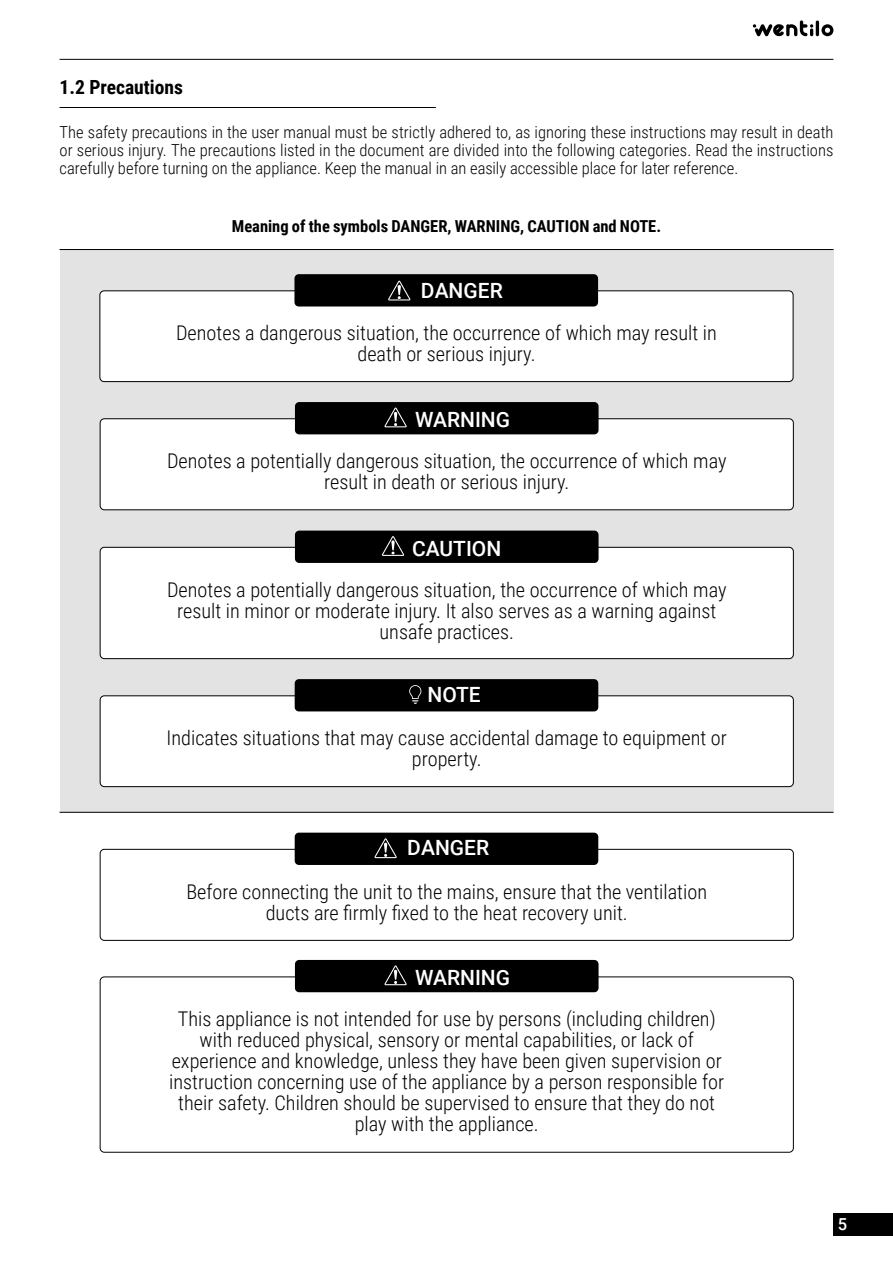
<style>
.page{position:relative;width:893px;height:1263px;background:#fff}
.page>*{position:absolute;margin:0;border:0;box-sizing:border-box;transform-origin:0 0}
.t1{font:500 21px "Roboto";color:#fff}
.t2{font:300 20.25px/21px "Roboto Condensed";color:#000;text-align:center}
.t3{font:700 19.5px "Roboto Condensed";color:#000}
.t4{font:300 16.5px/18px "Roboto Condensed";color:#000;text-align:justify}
.t5{font:700 16.5px "Roboto Condensed";color:#000}
.t6{font:500 16.5px "Roboto";color:#fff}
</style>
<div class="page">
<hr style="left:60px;top:59px;width:773px;height:1px;background:#000">
<div style="left:833px;top:1213px;width:60px;height:22px;background:#000"></div>
<svg style="left:821px;top:24px;width:12px;height:12px"></svg>
<hr style="left:816px;top:21px;width:3px;height:15px;background:#000;border-radius:2px">
<svg style="left:753px;top:20px;width:60px;height:16px"></svg>
<div style="left:60px;top:249px;width:773px;height:564px;background:#e3e3e3"></div>
<hr style="left:60px;top:107px;width:376px;height:1px;background:#000">
<hr style="left:60px;top:249px;width:773px;height:1px;background:#000">
<hr style="left:60px;top:812px;width:773px;height:1px;background:#000">
<div style="left:100px;top:291px;width:693px;height:91px;background:#fff;border-radius:4px"></div>
<div style="left:99px;top:290px;width:695px;height:92px;border:1px solid #000;border-radius:4px"></div>
<div style="left:100px;top:419px;width:693px;height:91px;background:#fff;border-radius:4px"></div>
<div style="left:100px;top:418px;width:694px;height:92px;border:1px solid #000;border-radius:4px"></div>
<div style="left:100px;top:849px;width:694px;height:92px;border:1px solid #000;border-radius:4px"></div>
<div style="left:100px;top:696px;width:693px;height:91px;background:#fff;border-radius:4px"></div>
<div style="left:100px;top:695px;width:694px;height:92px;border:1px solid #000;border-radius:4px"></div>
<div style="left:100px;top:547px;width:693px;height:112px;background:#fff;border-radius:4px"></div>
<div style="left:100px;top:547px;width:694px;height:112px;border:1px solid #000;border-radius:4px"></div>
<div style="left:295px;top:531px;width:304px;height:32px;background:#000;border-radius:4px"></div>
<svg style="left:382px;top:536px;width:22px;height:20px"></svg>
<div style="left:100px;top:976px;width:694px;height:177px;border:1px solid #000;border-radius:4px"></div>
<div style="left:294px;top:274px;width:304px;height:32px;background:#000;border-radius:4px"></div>
<svg style="left:388px;top:281px;width:22px;height:19px"></svg>
<div style="left:295px;top:402px;width:304px;height:32px;background:#000;border-radius:4px"></div>
<svg style="left:384px;top:408px;width:23px;height:19px"></svg>
<div style="left:295px;top:679px;width:303px;height:32px;background:#000;border-radius:4px"></div>
<svg style="left:409px;top:685px;width:12px;height:19px"></svg>
<div style="left:295px;top:960px;width:304px;height:32px;background:#000;border-radius:4px"></div>
<svg style="left:384px;top:965px;width:23px;height:20px"></svg>
<div style="left:295px;top:833px;width:303px;height:32px;background:#000;border-radius:4px"></div>
<svg style="left:374px;top:838px;width:23px;height:20px"></svg>
<p class="t3" style="left:60px;top:73px;width:125px">1.2 Precautions</p>
<p class="t4" style="left:60px;top:122px;width:775px">The safety precautions in the user manual must be strictly adhered to, as ignoring these instructions may result in death or serious injury. The precautions listed in the document are divided into the following categories. Read the instructions carefully before turning on the appliance. Keep the manual in an easily accessible place for later reference.</p>
<p class="t5" style="left:232px;top:214px;width:431px">Meaning of the symbols DANGER, WARNING, CAUTION and NOTE.</p>
<p class="t1" style="left:421px;top:275px;width:83px">DANGER</p>
<p class="t2" style="left:176px;top:322px;width:542px">Denotes a dangerous situation, the occurrence of which may result in death or serious injury.</p>
<p class="t1" style="left:415px;top:405px;width:97px">WARNING</p>
<p class="t2" style="left:167px;top:450px;width:561px">Denotes a potentially dangerous situation, the occurrence of which may result in death or serious injury.</p>
<p class="t1" style="left:412px;top:533px;width:91px">CAUTION</p>
<p class="t2" style="left:167px;top:578px;width:561px">Denotes a potentially dangerous situation, the occurrence of which may result in minor or moderate injury. It also serves as a warning against unsafe practices.</p>
<p class="t1" style="left:427px;top:680px;width:55px">NOTE</p>
<p class="t2" style="left:167px;top:727px;width:562px">Indicates situations that may cause accidental damage to equipment or property.</p>
<p class="t1" style="left:407px;top:833px;width:83px">DANGER</p>
<p class="t2" style="left:186px;top:880px;width:522px">Before connecting the unit to the mains, ensure that the ventilation ducts are firmly fixed to the heat recovery unit.</p>
<p class="t1" style="left:415px;top:963px;width:97px">WARNING</p>
<p class="t2" style="left:169px;top:1008px;width:557px">This appliance is not intended for use by persons (including children) with reduced physical, sensory or mental capabilities, or lack of experience and knowledge, unless they have been given supervision or instruction concerning use of the appliance by a person responsible for their safety. Children should be supervised to ensure that they do not play with the appliance.</p>
<p class="t6" style="left:838px;top:1213px;width:11px">5</p>
</div>
